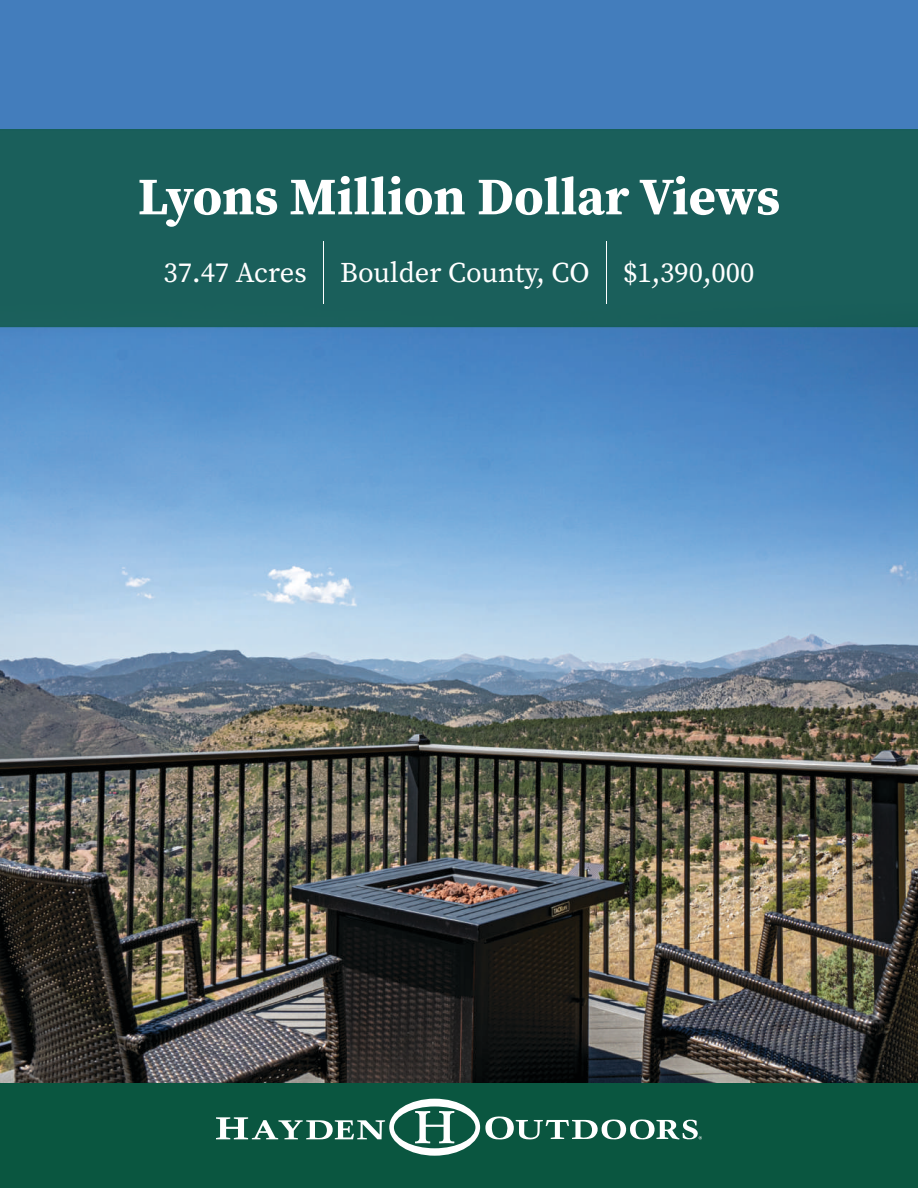
<style>
.page{position:relative;width:918px;height:1188px;background:#fff}
.page>*{position:absolute;margin:0;border:0;box-sizing:border-box;transform-origin:0 0}
.t1{font:100 67.5px "Lato";color:#fff}
.t2{font:700 52.5px "Source Serif Pro";color:#fff}
.t3{font:28.5px "Source Serif Pro";color:#fff}
</style>
<div class="page">
<div style="left:0;top:1082px;width:918px;height:106px;background:#0a5640"></div>
<svg style="left:216px;top:1099px;width:486px;height:57px"></svg>
<div style="left:0;top:0;width:918px;height:404px;background:#437dbc"></div>
<img style="left:0;top:327px;width:918px;height:755px">
<div style="left:0;top:129px;width:918px;height:198px;background:#1a5f5b"></div>
<h2 class="t2" style="left:138px;top:160px;width:644px">Lyons Million Dollar Views</h2>
<p class="t3" style="left:164px;top:254px;width:145px">37.47 Acres</p>
<h1 class="t1" style="left:313px;top:232px;width:22px">|</h1>
<h1 class="t1" style="left:596px;top:232px;width:22px">|</h1>
<p class="t3" style="left:623px;top:254px;width:133px">$1,390,000</p>
<p class="t3" style="left:340px;top:254px;width:251px">Boulder County, CO</p>
</div>
